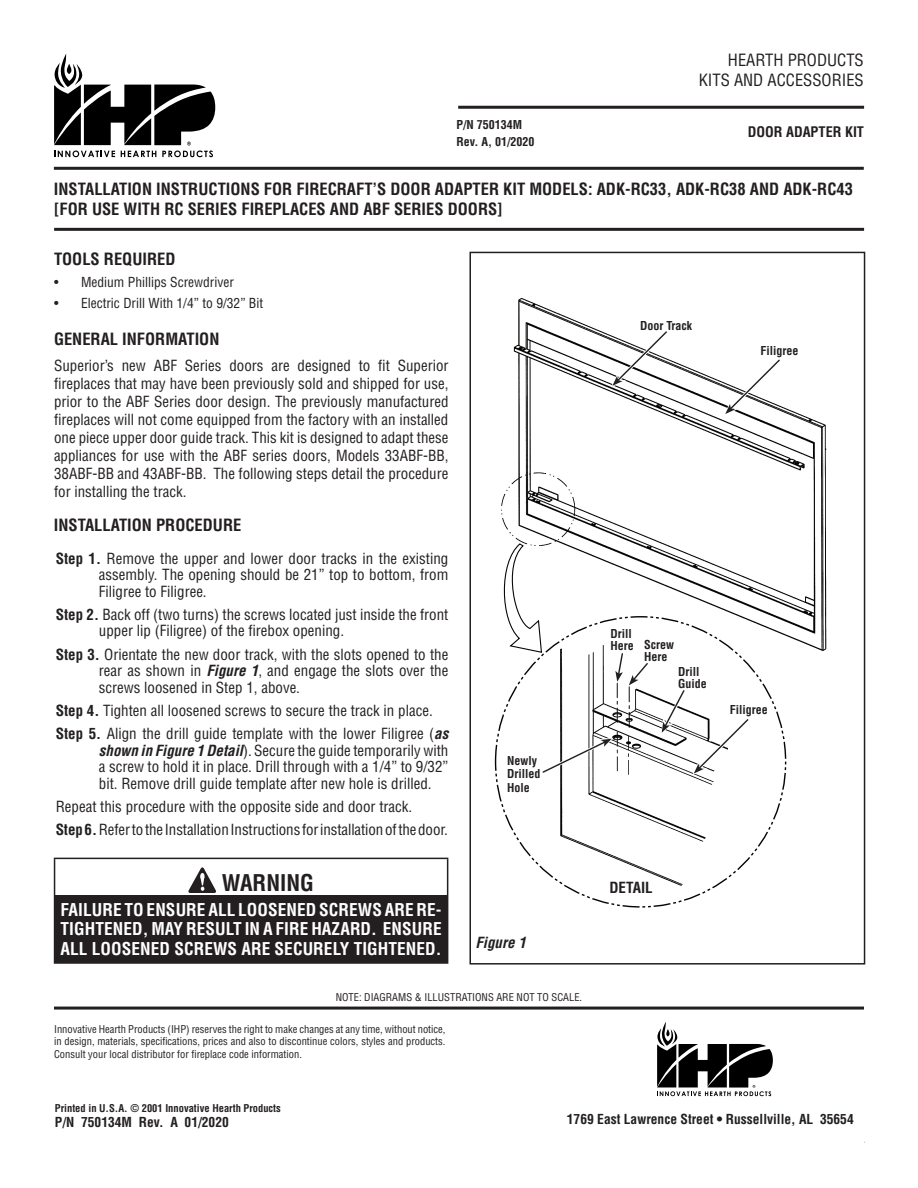
<style>
.page{position:relative;width:918px;height:1188px;background:#fff}
.page>*{position:absolute;margin:0;border:0;box-sizing:border-box;transform-origin:0 0}
.t1{font:700 condensed 22.5px "Helvetica";color:#231f20}
.t2{font:700 condensed 17.25px/19.5px "Helvetica";letter-spacing:.005em;color:#fff;text-align:justify}
.t3{font:700 condensed 16.5px/19.8px "Helvetica";color:#231f20}
.t4{font:condensed 16.5px/19.8px "Helvetica";color:#231f20;text-align:right}
.t5{font:condensed 15px/18px "Helvetica";color:#231f20;text-align:justify}
.t6{font:italic 700 condensed 15px "Helvetica";color:#231f20}
.t7{font:700 condensed 15px "Helvetica";color:#231f20}
.t8{font:700 condensed 14.25px "Helvetica";color:#231f20}
.t9{font:700 condensed 13.5px "Helvetica";color:#231f20}
.t10{font:condensed 13.5px "Helvetica";color:#231f20}
.t11{font:700 condensed 12px/13.5px "Helvetica";color:#231f20}
.t12{font:condensed 10.5px/12.6px "Helvetica";color:#231f20;text-align:justify}
.t13{font:700 condensed 10.5px "Helvetica";color:#231f20}
.s1{font-weight:700}
.s2{font-weight:700;font-style:italic}
</style>
<div class="page">
<div style="left:470px;top:252px;width:395px;height:713px;border:2px solid #231f20"></div>
<hr style="left:54px;top:167px;width:810px;height:3px;background:#231f20">
<hr style="left:458px;top:106px;width:406px;height:3px;background:#231f20">
<svg style="left:54px;top:54px;width:161px;height:103px"></svg>
<hr style="left:54px;top:228px;width:810px;height:3px;background:#231f20">
<div style="left:55px;top:896px;width:393px;height:67px;background:#231f20"></div>
<hr style="left:54px;top:858px;width:394px;height:1px;background:#231f20">
<hr style="left:54px;top:859px;width:1px;height:36px;background:#231f20">
<hr style="left:447px;top:859px;width:1px;height:36px;background:#231f20">
<hr style="left:54px;top:895px;width:394px;height:2px;background:#231f20">
<hr style="left:54px;top:897px;width:1px;height:65px;background:#231f20">
<hr style="left:54px;top:962px;width:394px;height:2px;background:#231f20">
<svg style="left:188px;top:867px;width:28px;height:26px"></svg>
<hr style="left:54px;top:1007px;width:810px;height:3px;background:#231f20">
<svg style="left:657px;top:1022px;width:116px;height:74px"></svg>
<img style="left:502px;top:298px;width:325px;height:353px">
<svg style="left:502px;top:543px;width:41px;height:111px"></svg>
<img style="left:561px;top:645px;width:172px;height:241px">
<svg style="left:611px;top:327px;width:61px;height:60px"></svg>
<svg style="left:542px;top:738px;width:72px;height:39px"></svg>
<svg style="left:661px;top:686px;width:88px;height:89px"></svg>
<svg style="left:614px;top:650px;width:38px;height:37px"></svg>
<svg style="left:724px;top:355px;width:61px;height:61px"></svg>
<p class="t11" style="left:457px;top:116px;width:79px;line-height:16.5px">P/N 750134M<br>Rev. A, 01/2020</p>
<p class="t4" style="left:699px;top:50px;width:167px">HEARTH PRODUCTS<br>KITS AND ACCESSORIES</p>
<p class="t8" style="left:748px;top:123px;width:118px">DOOR ADAPTER KIT</p>
<p class="t3" style="left:54px;top:179px;width:801px">INSTALLATION INSTRUCTIONS FOR FIRECRAFT’S DOOR ADAPTER KIT MODELS: ADK-RC33, ADK-RC38 AND ADK-RC43 [FOR USE WITH RC SERIES FIREPLACES AND ABF SERIES DOORS]</p>
<p class="t3" style="left:54px;top:249px;width:123px">TOOLS REQUIRED</p>
<p class="t10" style="left:54px;top:273px;width:181px">• Medium Phillips Screwdriver</p>
<p class="t10" style="left:54px;top:294px;width:211px">• Electric Drill With 1/4” to 9/32” Bit</p>
<p class="t3" style="left:54px;top:329px;width:167px">GENERAL INFORMATION</p>
<p class="t5" style="left:54px;top:356px;width:396px">Superior’s new ABF Series doors are designed to fit Superior fireplaces that may have been previously sold and shipped for use, prior to the ABF Series door design. The previously manufactured fireplaces will not come equipped from the factory with an installed one piece upper door guide track. This kit is designed to adapt these appliances for use with the ABF series doors, Models 33ABF-BB, 38ABF-BB and 43ABF-BB. The following steps detail the procedure for installing the track.</p>
<p class="t3" style="left:54px;top:515px;width:189px">INSTALLATION PROCEDURE</p>
<p class="t5" style="left:99px;top:550px;width:351px;line-height:16.5px;text-indent:-43px"><span class="s1">Step 1.</span> Remove the upper and lower door tracks in the existing assembly. The opening should be 21” top to bottom, from Filigree to Filigree.</p>
<p class="t5" style="left:99px;top:606px;width:351px;line-height:16.5px;text-indent:-43px"><span class="s1">Step 2.</span> Back off (two turns) the screws located just inside the front upper lip (Filigree) of the firebox opening.</p>
<p class="t5" style="left:99px;top:646px;width:351px;line-height:16.5px;text-indent:-43px"><span class="s1">Step 3.</span> Orientate the new door track, with the slots opened to the rear as shown in <span class="s2">Figure 1</span>, and engage the slots over the screws loosened in Step 1, above.</p>
<p class="t5" style="left:56px;top:699px;width:394px;line-height:23.2px"><span class="s1">Step 4.</span> Tighten all loosened screws to secure the track in place.<br><span class="s1">Step 5.</span> Align the drill guide template with the lower Filigree (<span class="s2">as</span></p>
<p class="t5" style="left:99px;top:742px;width:351px;line-height:16.5px"><span class="s2">shown in Figure 1 Detail</span>). Secure the guide temporarily with a screw to hold it in place. Drill through with a 1/4” to 9/32” bit. Remove drill guide template after new hole is drilled.</p>
<p class="t5" style="left:56px;top:795px;width:394px;line-height:23.2px">Repeat this procedure with the opposite side and door track.<br><span class="s1">Step 6.</span> Refer to the Installation Instructions for installation of the door.</p>
<h1 class="t1" style="left:222px;top:869px;width:94px">WARNING</h1>
<p class="t2" style="left:61px;top:900px;width:383px">FAILURE TO ENSURE ALL LOOSENED SCREWS ARE RE-TIGHTENED, MAY RESULT IN A FIRE HAZARD. ENSURE ALL LOOSENED SCREWS ARE SECURELY TIGHTENED.</p>
<p class="t11" style="left:507px;top:753px;width:35px">Newly<br>Drilled<br>Hole</p>
<p class="t6" style="left:475px;top:933px;width:52px">Figure 1</p>
<p class="t12" style="left:336px;top:991px;width:248px">NOTE: DIAGRAMS &amp; ILLUSTRATIONS ARE NOT TO SCALE.</p>
<p class="t12" style="left:54px;top:1023px;width:393px">Innovative Hearth Products (IHP) reserves the right to make changes at any time, without notice, in design, materials, specifications, prices and also to discontinue colors, styles and products.<br>Consult your local distributor for fireplace code information.</p>
<p class="t11" style="left:640px;top:319px;width:54px">Door Track</p>
<p class="t11" style="left:760px;top:344px;width:40px">Filigree</p>
<p class="t11" style="left:611px;top:627px;width:23px">Drill</p>
<p class="t11" style="left:611px;top:638px;width:65px">Here Screw</p>
<p class="t11" style="left:644px;top:650px;width:25px">Here</p>
<p class="t11" style="left:678px;top:666px;width:30px;line-height:12px">Drill<br>Guide</p>
<p class="t11" style="left:730px;top:703px;width:40px">Filigree</p>
<p class="t7" style="left:609px;top:879px;width:45px">DETAIL</p>
<p class="t13" style="left:55px;top:1101px;width:228px">Printed in U.S.A. © 2001 Innovative Hearth Products</p>
<p class="t9" style="left:55px;top:1113px;width:176px">P/N 750134M Rev. A 01/2020</p>
<p class="t9" style="left:567px;top:1110px;width:288px">1769 East Lawrence Street • Russellville, AL 35654</p>
</div>
